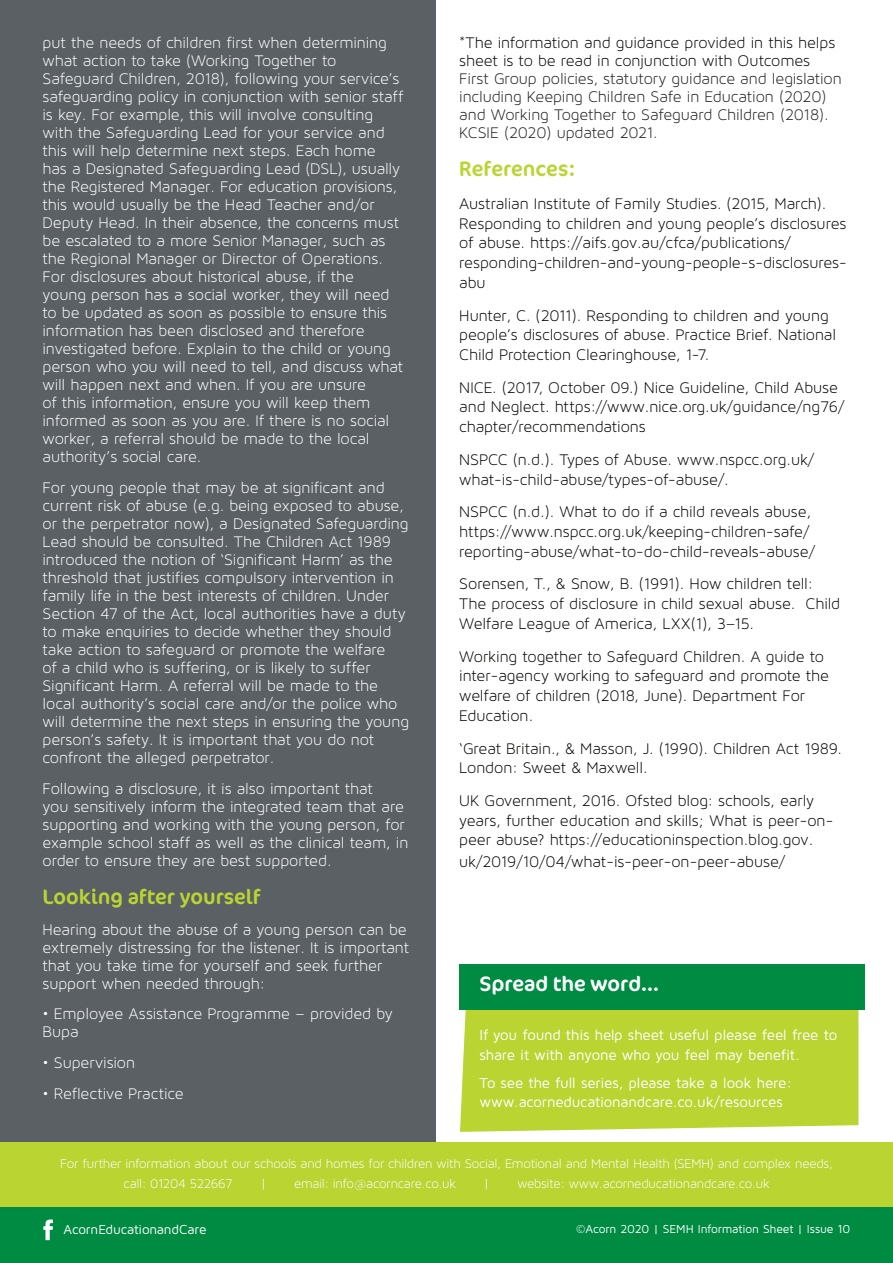
<style>
.page{position:relative;width:893px;height:1263px;background:#fff}
.page>*{position:absolute;margin:0;border:0;box-sizing:border-box;transform-origin:0 0}
.White_text_heading{font:21px "Cocon";color:#bad432}
.White_text_heading-2{font:21px "Cocon";color:#fff}
.White_text_heading-3{font:16.5px/18px "Maven Pro Light 300";letter-spacing:-.005em;color:#fff}
.White_text_heading-4{font:16.5px/19.8px "Maven Pro Light 300";letter-spacing:-.005em;color:#040503}
.White_text_heading-5{font:16.5px/18px "Maven Pro Light 300";letter-spacing:-.01em;color:#231f20}
.Basic_body_copy_-_wh{font:15px/19.5px "Maven Pro";letter-spacing:-.015em;color:#fff}
.Basic_body_-_grey{font:13.5px/19.5px "Maven Pro Light 300";letter-spacing:-.015em;color:#fff}
.Basic_body_-_grey-2{font:13.5px "Maven Pro";letter-spacing:-.01em;color:#fff}
.Basic_body_-_grey-3{font:12px "Maven Pro";letter-spacing:-.01em;color:#fff}
.s1{color:#040503}
</style>
<div class="page">
<div style="left:0;top:0;width:435px;height:1205px;background:#5b6064"></div>
<div style="left:0;top:1206px;width:893px;height:57px;background:#008b43"></div>
<div style="left:0;top:1142px;width:893px;height:64px;background:#bad432"></div>
<svg style="left:43px;top:1219px;width:10px;height:21px"></svg>
<div style="left:460px;top:1009px;width:398px;height:123px;background:#bad432"></div>
<div style="left:459px;top:964px;width:406px;height:45px;background:#008b43"></div>
<p class="White_text_heading-3" style="left:43px;top:34px;width:362px">put the needs of children first when determining what action to take (Working Together to Safeguard Children, 2018), following your service’s safeguarding policy in conjunction with senior staff is key. For example, this will involve consulting with the Safeguarding Lead for your service and this will help determine next steps. Each home has a Designated Safeguarding Lead (DSL), usually the Registered Manager. For education provisions, this would usually be the Head Teacher and/or Deputy Head. In their absence, the concerns must be escalated to a more Senior Manager, such as the Regional Manager or Director of Operations.<br>For disclosures about historical abuse, if the<br>young person has a social worker, they will need to be updated as soon as possible to ensure this information has been disclosed and therefore investigated before. Explain to the child or young person who you will need to tell, and discuss what will happen next and when. If you are unsure<br>of this information, ensure you will keep them informed as soon as you are. If there is no social worker, a referral should be made to the local authority’s social care.</p>
<p class="White_text_heading-3" style="left:43px;top:478px;width:368px">For young people that may be at significant and current risk of abuse (e.g. being exposed to abuse, or the perpetrator now), a Designated Safeguarding Lead should be consulted. The Children Act 1989 introduced the notion of ‘Significant Harm’ as the threshold that justifies compulsory intervention in family life in the best interests of children. Under Section 47 of the Act, local authorities have a duty to make enquiries to decide whether they should take action to safeguard or promote the welfare<br>of a child who is suffering, or is likely to suffer Significant Harm. A referral will be made to the local authority’s social care and/or the police who will determine the next steps in ensuring the young person’s safety. It is important that you do not confront the alleged perpetrator.</p>
<p class="White_text_heading-3" style="left:43px;top:779px;width:367px">Following a disclosure, it is also important that<br>you sensitively inform the integrated team that are supporting and working with the young person, for example school staff as well as the clinical team, in order to ensure they are best supported.</p>
<p class="White_text_heading" style="left:43px;top:884px;width:219px">Looking after yourself</p>
<p class="White_text_heading-3" style="left:43px;top:920px;width:368px">Hearing about the abuse of a young person can be extremely distressing for the listener. It is important that you take time for yourself and seek further support when needed through:</p>
<p class="White_text_heading-3" style="left:43px;top:1005px;width:352px">• Employee Assistance Programme – provided by<br>Bupa</p>
<p class="White_text_heading-3" style="left:43px;top:1053px;width:94px">• Supervision</p>
<p class="White_text_heading-3" style="left:43px;top:1084px;width:143px">• Reflective Practice</p>
<p class="White_text_heading-5" style="left:459px;top:34px;width:384px"><span class="s1">*The information and guidance provided in this helps sheet is to be read in conjunction with Outcomes </span>First Group policies, statutory guidance and legislation including Keeping Children Safe in Education (2020) and Working Together to Safeguard Children (2018).<br>KCSIE (2020) updated 2021.</p>
<p class="White_text_heading" style="left:459px;top:156px;width:118px">References:</p>
<p class="White_text_heading-4" style="left:459px;top:193px;width:389px">Australian Institute of Family Studies. (2015, March).<br>Responding to children and young people’s disclosures of abuse. https://aifs.gov.au/cfca/publications/ responding-children-and-young-people-s-disclosures&shy;abu</p>
<p class="White_text_heading-4" style="left:459px;top:305px;width:378px">Hunter, C. (2011). Responding to children and young people’s disclosures of abuse. Practice Brief. National<br>Child Protection Clearinghouse, 1-7.</p>
<p class="White_text_heading-4" style="left:459px;top:377px;width:386px">NICE. (2017, October 09.) Nice Guideline, Child Abuse and Neglect. https://www.nice.org.uk/guidance/ng76/ chapter/recommendations</p>
<p class="White_text_heading-4" style="left:459px;top:449px;width:356px">NSPCC (n.d.). Types of Abuse. www.nspcc.org.uk/ what-is-child-abuse/types-of-abuse/.</p>
<p class="White_text_heading-4" style="left:459px;top:502px;width:357px">NSPCC (n.d.). What to do if a child reveals abuse, https://www.nspcc.org.uk/keeping-children-safe/ reporting-abuse/what-to-do-child-reveals-abuse/</p>
<p class="White_text_heading-4" style="left:459px;top:574px;width:382px">Sorensen, T., &amp; Snow, B. (1991). How children tell:<br>The process of disclosure in child sexual abuse. Child<br>Welfare League of America, LXX(1), 3–15.</p>
<p class="White_text_heading-4" style="left:459px;top:646px;width:371px">Working together to Safeguard Children. A guide to inter-agency working to safeguard and promote the welfare of children (2018, June). Department For Education.</p>
<p class="White_text_heading-4" style="left:459px;top:738px;width:384px">‘Great Britain., &amp; Masson, J. (1990). Children Act 1989.<br>London: Sweet &amp; Maxwell.</p>
<p class="White_text_heading-4" style="left:459px;top:790px;width:376px">UK Government, 2016. Ofsted blog: schools, early years, further education and skills; What is peer-on&shy;peer abuse? https://educationinspection.blog.gov.</p>
<p class="White_text_heading-4" style="left:459px;top:852px;width:327px">uk/2019/10/04/what-is-peer-on-peer-abuse/</p>
<p class="White_text_heading-2" style="left:479px;top:971px;width:181px">Spread the word...</p>
<p class="Basic_body_copy_-_wh" style="left:479px;top:1025px;width:359px">If you found this help sheet useful please feel free to share it with anyone who you feel may benefit.</p>
<p class="Basic_body_copy_-_wh" style="left:479px;top:1072px;width:314px">To see the full series, please take a look here: www.acorneducationandcare.co.uk/resources</p>
<p class="Basic_body_-_grey" style="left:124px;top:1154px;width:711px;text-indent:-63px">For further information about our schools and homes for children with Social, Emotional and Mental Health (SEMH) and complex needs, call: 01204 522667</p>
<p class="Basic_body_-_grey" style="left:261px;top:1173px;width:6px">|</p>
<p class="Basic_body_-_grey" style="left:294px;top:1173px;width:163px">email: info@acorncare.co.uk</p>
<p class="Basic_body_-_grey" style="left:484px;top:1173px;width:6px">|</p>
<p class="Basic_body_-_grey" style="left:517px;top:1173px;width:254px">website: www.acorneducationandcare.co.uk</p>
<p class="Basic_body_-_grey-2" style="left:63px;top:1221px;width:145px">AcornEducationandCare</p>
<p class="Basic_body_-_grey-3" style="left:576px;top:1221px;width:276px">©Acorn 2020 | SEMH Information Sheet | Issue 10</p>
</div>
